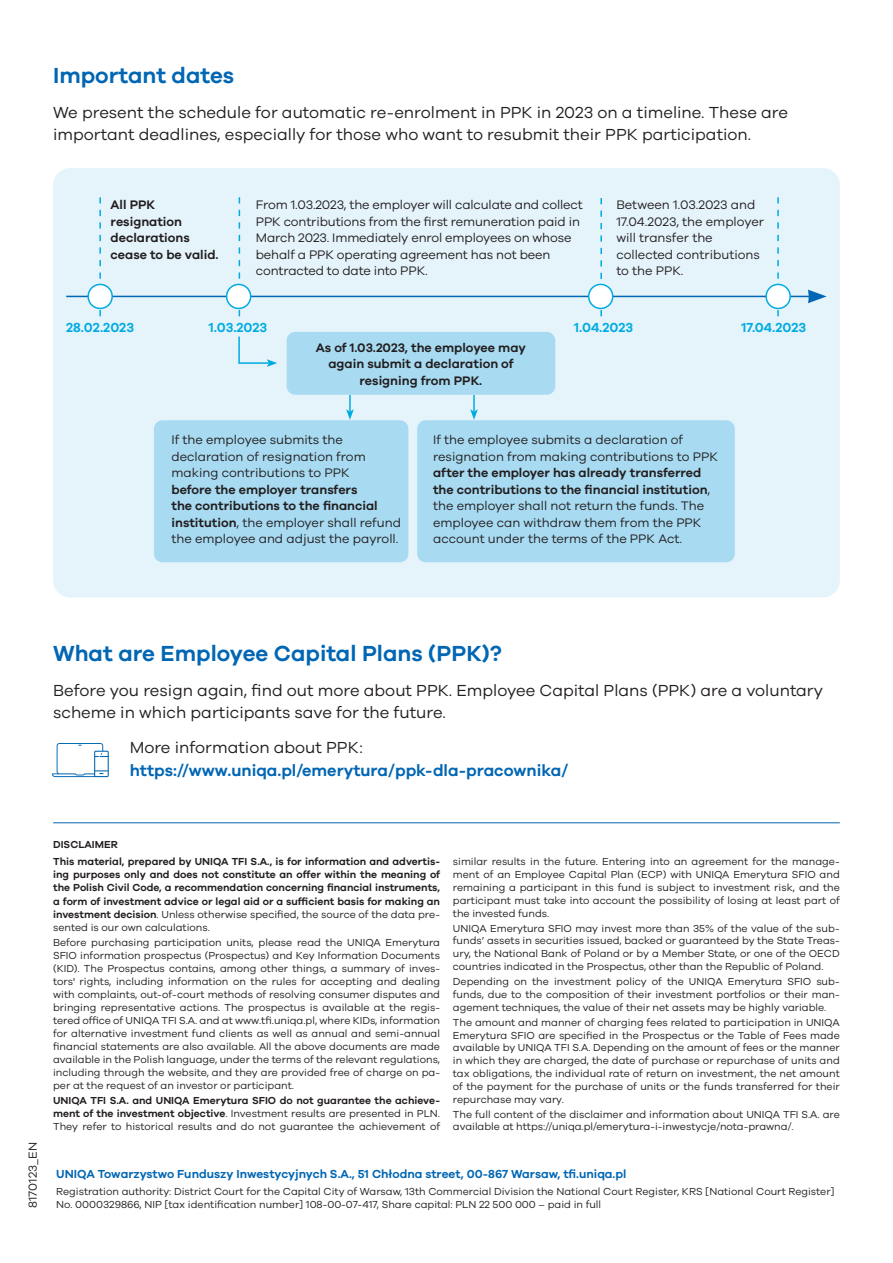
<style>
.page{position:relative;width:893px;height:1263px;background:#fff}
.page>*{position:absolute;margin:0;border:0;box-sizing:border-box;transform-origin:0 0}
.t1{font:600 22.5px "Galano";color:#0166b3}
.t2{font:16.5px/22.5px "Galano";color:#231f20}
.t3{font:600 16.5px "Galano";color:#0166b3}
.t4{font:600 13.5px "Galano";color:#00abe1}
.t5{font:12.75px/16.5px "Galano";color:#231f20}
.t6{font:600 12.75px/16.5px "Galano";color:#231f20}
.t7{font:600 12px "Galano";color:#0166b3}
.t8{font:12px "Galano";color:#231f20}
.t9{font:10.5px/12.8px "Galano";color:#231f20;text-align:justify}
.t10{font:600 10.5px/13px "Galano";color:#231f20;text-align:justify}
.s1{font-weight:400}
.s2{font-weight:600}
</style>
<div class="page">
<div style="left:53px;top:168px;width:787px;height:429px;background:#e5f4fb;border-radius:17px"></div>
<div style="left:154px;top:420px;width:254px;height:142px;background:#a8dbf2;border-radius:9px"></div>
<div style="left:417px;top:420px;width:318px;height:142px;background:#a8dbf2;border-radius:9px"></div>
<svg style="left:99px;top:197px;width:2px;height:119px"></svg>
<svg style="left:600px;top:198px;width:2px;height:118px"></svg>
<svg style="left:777px;top:197px;width:2px;height:119px"></svg>
<svg style="left:239px;top:197px;width:1px;height:119px"></svg>
<hr style="left:66px;top:296px;width:744px;height:1px;background:#0166b3">
<svg style="left:808px;top:290px;width:19px;height:13px"></svg>
<div style="left:227px;top:284px;width:24px;height:24px;background:#fff;border-radius:50%"></div>
<div style="left:226px;top:284px;width:25px;height:25px;border:2px solid #00abe1;border-radius:50%"></div>
<div style="left:589px;top:284px;width:24px;height:24px;background:#fff;border-radius:50%"></div>
<div style="left:588px;top:284px;width:25px;height:25px;border:2px solid #00abe1;border-radius:50%"></div>
<div style="left:766px;top:284px;width:24px;height:24px;background:#fff;border-radius:50%"></div>
<div style="left:765px;top:284px;width:26px;height:25px;border:2px solid #00abe1;border-radius:50%"></div>
<div style="left:88px;top:284px;width:24px;height:24px;background:#fff;border-radius:50%"></div>
<div style="left:87px;top:284px;width:26px;height:25px;border:2px solid #00abe1;border-radius:50%"></div>
<hr style="left:53px;top:822px;width:787px;height:1px;background:#0166b3">
<svg style="left:346px;top:395px;width:8px;height:25px"></svg>
<svg style="left:470px;top:395px;width:8px;height:25px"></svg>
<svg style="left:238px;top:336px;width:39px;height:31px"></svg>
<div style="left:287px;top:332px;width:268px;height:63px;background:#a8dbf2;border-radius:9px"></div>
<svg style="left:52px;top:743px;width:57px;height:34px"></svg>
<h1 class="t1" style="left:53px;top:61px;width:183px">Important dates</h1>
<h2 class="t2" style="left:53px;top:101px;width:736px">We present the schedule for automatic re-enrolment in PPK in 2023 on a timeline. These are important deadlines, especially for those who want to resubmit their PPK participation.</h2>
<p class="t6" style="left:111px;top:196px;width:110px">All PPK resignation declarations cease to be valid.</p>
<p class="t5" style="left:256px;top:196px;width:328px">From 1.03.2023, the employer will calculate and collect PPK contributions from the first remuneration paid in March 2023. Immediately enrol employees on whose behalf a PPK operating agreement has not been contracted to date into PPK.</p>
<p class="t5" style="left:616px;top:196px;width:149px">Between 1.03.2023 and<br>17.04.2023, the employer will transfer the collected contributions to the PPK.</p>
<p class="t4" style="left:66px;top:319px;width:69px">28.02.2023</p>
<p class="t4" style="left:209px;top:319px;width:60px">1.03.2023</p>
<p class="t4" style="left:574px;top:319px;width:61px">1.04.2023</p>
<p class="t4" style="left:742px;top:319px;width:66px">17.04.2023</p>
<p class="t6" style="left:316px;top:339px;width:212px;text-align:center">As of 1.03.2023, the employee may again submit a declaration of resigning from PPK.</p>
<p class="t5" style="left:172px;top:431px;width:196px">If the employee submits the declaration of resignation from making contributions to PPK</p>
<p class="t6" style="left:172px;top:481px;width:231px">before the employer transfers<br>the contributions to the financial institution<span class="s1">, the employer shall refund the employee and adjust the payroll.</span></p>
<p class="t5" style="left:433px;top:431px;width:286px">If the employee submits a declaration of resignation from making contributions to PPK</p>
<p class="t5" style="left:433px;top:464px;width:279px"><span class="s2">after the employer has already transferred the contributions to the financial institution</span>, the employer shall not return the funds. The employee can withdraw them from the PPK account under the terms of the PPK Act.</p>
<h1 class="t1" style="left:53px;top:640px;width:450px">What are Employee Capital Plans (PPK)?</h1>
<h2 class="t2" style="left:53px;top:678px;width:771px">Before you resign again, find out more about PPK. Employee Capital Plans (PPK) are a voluntary scheme in which participants save for the future.</h2>
<h2 class="t2" style="left:130px;top:736px;width:235px">More information about PPK:</h2>
<h2 class="t3" style="left:130px;top:760px;width:440px">https://www.uniqa.pl/emerytura/ppk-dla-pracownika/</h2>
<p class="t8" style="left:26px;top:1208px;width:67px;rotate:-90deg">8170123_EN</p>
<p class="t10" style="left:53px;top:838px;width:66px">DISCLAIMER</p>
<p class="t10" style="left:53px;top:855px;width:388px">This material, prepared by UNIQA TFI S.A., is for information and advertis&shy;ing purposes only and does not constitute an offer within the meaning of the Polish Civil Code, a recommendation concerning financial instruments, a form of investment advice or legal aid or a sufficient basis for making an investment decision<span class="s1">. Unless otherwise specified, the source of the data pre&shy;sented is our own calculations.</span></p>
<p class="t9" style="left:53px;top:935px;width:388px">Before purchasing participation units, please read the UNIQA Emerytura SFIO information prospectus (Prospectus) and Key Information Documents (KID). The Prospectus contains, among other things, a summary of inves&shy;tors' rights, including information on the rules for accepting and dealing with complaints, out-of-court methods of resolving consumer disputes and bringing representative actions. The prospectus is available at the regis&shy;tered office of UNIQA TFI S.A. and at www.tfi.uniqa.pl, where KIDs, information for alternative investment fund clients as well as annual and semi-annual financial statements are also available. All the above documents are made available in the Polish language, under the terms of the relevant regulations, including through the website, and they are provided free of charge on pa&shy;per at the request of an investor or participant.</p>
<p class="t9" style="left:53px;top:1094px;width:388px"><span class="s2">UNIQA TFI S.A. and UNIQA Emerytura SFIO do not guarantee the achieve&shy;ment of the investment objective</span>. Investment results are presented in PLN.<br>They refer to historical results and do not guarantee the achievement of</p>
<p class="t9" style="left:453px;top:855px;width:388px">similar results in the future. Entering into an agreement for the manage&shy;ment of an Employee Capital Plan (ECP) with UNIQA Emerytura SFIO and remaining a participant in this fund is subject to investment risk, and the participant must take into account the possibility of losing at least part of the invested funds.</p>
<p class="t9" style="left:453px;top:921px;width:388px">UNIQA Emerytura SFIO may invest more than 35% of the value of the sub&shy;funds’ assets in securities issued, backed or guaranteed by the State Treas&shy;ury, the National Bank of Poland or by a Member State, or one of the OECD countries indicated in the Prospectus, other than the Republic of Poland.</p>
<p class="t9" style="left:453px;top:975px;width:388px">Depending on the investment policy of the UNIQA Emerytura SFIO sub&shy;funds, due to the composition of their investment portfolios or their man&shy;agement techniques, the value of their net assets may be highly variable.</p>
<p class="t9" style="left:453px;top:1015px;width:388px">The amount and manner of charging fees related to participation in UNIQA Emerytura SFIO are specified in the Prospectus or the Table of Fees made available by UNIQA TFI S.A. Depending on the amount of fees or the manner in which they are charged, the date of purchase or repurchase of units and tax obligations, the individual rate of return on investment, the net amount of the payment for the purchase of units or the funds transferred for their repurchase may vary.</p>
<p class="t9" style="left:453px;top:1107px;width:388px">The full content of the disclaimer and information about UNIQA TFI S.A. are available at https://uniqa.pl/emerytura-i-inwestycje/nota-prawna/.</p>
<p class="t7" style="left:56px;top:1166px;width:572px">UNIQA Towarzystwo Funduszy Inwestycyjnych S.A., 51 Chłodna street, 00-867 Warsaw, tfi.uniqa.pl</p>
<p class="t9" style="left:56px;top:1185px;width:780px">Registration authority: District Court for the Capital City of Warsaw, 13th Commercial Division the National Court Register, KRS [National Court Register]<br>No. 0000329866, NIP [tax identification number] 108-00-07-417, Share capital: PLN 22 500 000 – paid in full</p>
</div>
